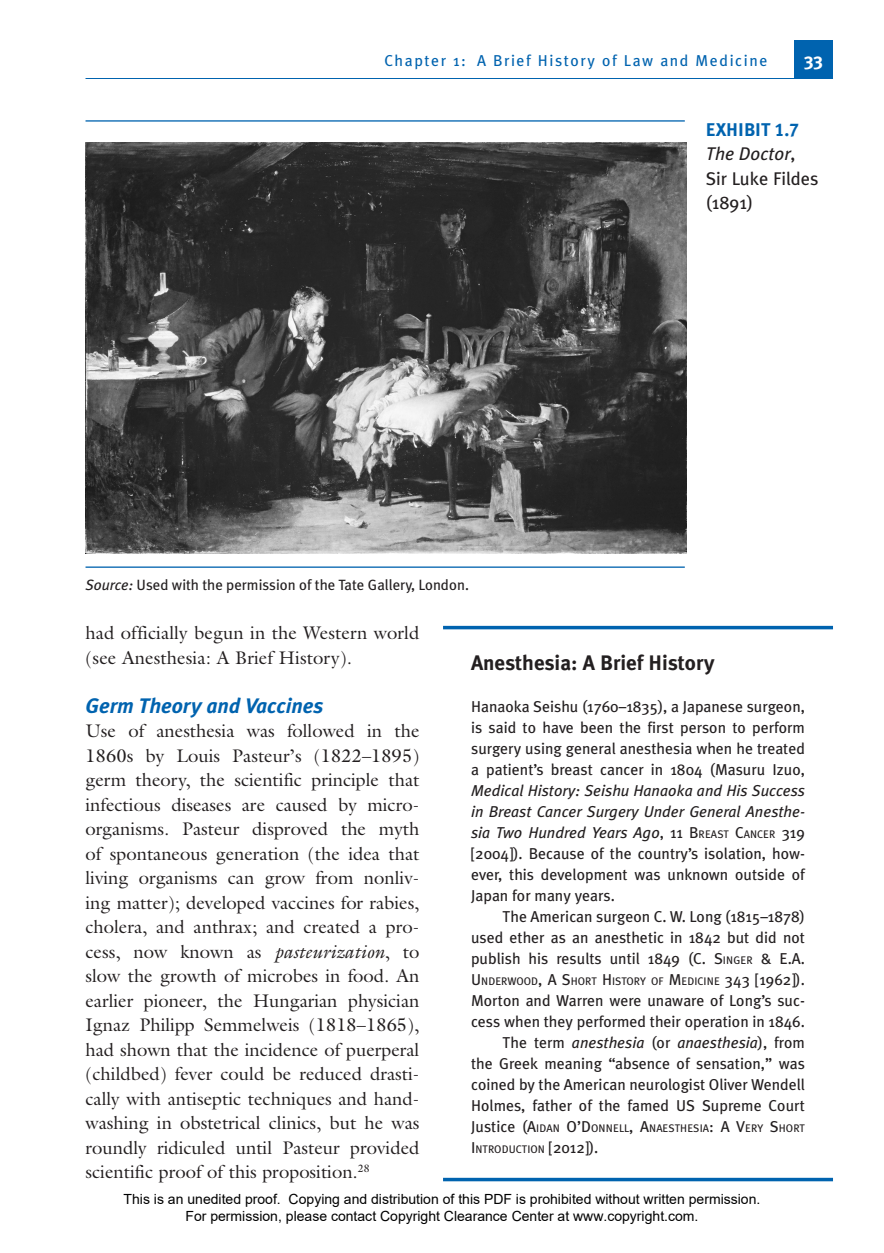
<style>
.page{position:relative;width:884px;height:1253px;background:#fff}
.page>*{position:absolute;margin:0;border:0;box-sizing:border-box;transform-origin:0 0}
.t1{font:700 21px "Meta Plus";color:#231f20}
.t2{font:italic 700 21px "Meta Plus";color:#0063af}
.t3{font:18.38px/24.5px "Galliard Std";letter-spacing:.005em;color:#231f20}
.t4{font:18.38px/24.5px "Meta Plus";color:#231f20}
.t5{font:700 18.38px "Meta Plus";color:#fff}
.t6{font:15.75px/21px "Meta Plus";color:#231f20;text-align:right}
.t7{font:italic 15.75px "Meta Plus";color:#231f20}
.t8{font:15.75px "Meta Plus";letter-spacing:.1em;color:#0063af}
.t9{font:14.88px "Meta Plus";color:#231f20}
.t10{font:14px/16.8px "Arial";color:#000;text-align:center}
.t11{font:11.03px/21px "Meta Plus";color:#231f20}
.s1{font-style:italic}
.s2{font-family:"Meta Plus Bold Caps";color:#0063af}
.s3{font-style:normal}
.s4{font-style:normal;font-size:11.03px}
.s5{font-style:inherit}
.s6{font-size:11.03px}
.s7{font-size:15.75px}
</style>
<div class="page">
<hr style="left:85px;top:78px;width:748px;height:1px;background:#0063af">
<div style="left:794px;top:40px;width:39px;height:38px;background:#0063af"></div>
<img style="left:85px;top:142px;width:601px;height:411px">
<hr style="left:85px;top:566px;width:600px;height:2px;background:#0063af">
<hr style="left:85px;top:120px;width:600px;height:2px;background:#0063af">
<hr style="left:443px;top:626px;width:390px;height:3px;background:#0063af">
<svg style="left:443px;top:1177px;width:390px;height:4px;background:#3382bf"></svg>
<p class="t8" style="left:384px;top:52px;width:384px">Chapter 1: A Brief History of Law and Medicine</p>
<p class="t5" style="left:804px;top:49px;width:20px">33</p>
<p class="t9" style="left:85px;top:576px;width:385px"><span class="s1">Source:</span> Used with the permission of the Tate Gallery, London.</p>
<p class="t4" style="left:706px;top:117px;width:114px"><span class="s2">EXHIBIT 1.7<br></span><span class="s1">The Doctor</span>,<br>Sir Luke Fildes (1891)</p>
<p class="t3" style="left:85px;top:620px;width:335px">had officially begun in the Western world (see Anesthesia: A Brief History).</p>
<p class="t2" style="left:85px;top:693px;width:239px">Germ Theory and Vaccines</p>
<p class="t3" style="left:85px;top:718px;width:335px;text-align:justify">Use of anesthesia was followed in the 1860s by Louis Pasteur’s (1822–1895) germ theory, the scientific principle that infectious diseases are caused by micro&shy;organisms. Pasteur disproved the myth of spontaneous generation (the idea that living organisms can grow from nonliv&shy;ing matter); developed vaccines for rabies, cholera, and anthrax; and created a pro&shy;cess, now known as <span class="s1">pasteurization</span>, to slow the growth of microbes in food. An earlier pioneer, the Hungarian physician Ignaz Philipp Semmelweis (1818–1865), had shown that the incidence of puerperal (childbed) fever could be reduced drasti&shy;cally with antiseptic techniques and hand&shy;washing in obstetrical clinics, but he was roundly ridiculed until Pasteur provided scientific proof of this proposition.<sup>28</sup></p>
<p class="t1" style="left:471px;top:651px;width:245px">Anesthesia: A Brief History</p>
<p class="t6" style="left:471px;top:696px;width:335px">Hanaoka Seishu (1760–1835), a Japanese surgeon,</p>
<p class="t6" style="left:471px;top:717px;width:335px">is said to have been the first person to perform</p>
<p class="t6" style="left:471px;top:738px;width:335px">surgery using general anesthesia when he treated</p>
<p class="t6" style="left:471px;top:759px;width:335px">a patient’s breast cancer in 1804 (Masuru Izuo,</p>
<p class="t7" style="left:471px;top:781px;width:335px">Medical History: Seishu Hanaoka and His Success</p>
<p class="t7" style="left:471px;top:802px;width:335px">in Breast Cancer Surgery Under General Anesthe-</p>
<p class="t7" style="left:471px;top:823px;width:335px">sia Two Hundred Years Ago<span class="s3">, 11</span> <span class="s3">B</span><span class="s4">REAST</span> <span class="s3">C</span><span class="s4">ANCER</span> <span class="s3">319</span></p>
<p class="t6" style="left:471px;top:843px;width:335px">[2004]). Because of the country’s isolation, how-</p>
<p class="t6" style="left:471px;top:864px;width:335px">ever, this development was unknown outside of</p>
<p class="t6" style="left:471px;top:885px;width:145px">Japan for many years.</p>
<p class="t6" style="left:502px;top:906px;width:304px">The American surgeon C. W. Long (1815–1878)</p>
<p class="t6" style="left:471px;top:927px;width:335px">used ether as an anesthetic in 1842 but did not</p>
<p class="t6" style="left:471px;top:948px;width:335px">publish his results until 1849 (<span class="s5">C. S</span><span class="s6">INGER</span> <span class="s5">&amp; E.A.</span></p>
<p class="t11" style="left:471px;top:971px;width:335px"><span class="s7">U</span>NDERWOOD<span class="s7">,</span> <span class="s7">A S</span>HORT <span class="s7">H</span> ISTORY OF <span class="s7">M</span>EDICINE <span class="s7">343 [1962]).</span></p>
<p class="t6" style="left:471px;top:990px;width:335px">Morton and Warren were unaware of Long’s suc&shy;cess when they performed their operation in 1846.<br>The term <span class="s1">anesthesia</span> (or <span class="s1">anaesthesia</span>), from<br>the Greek meaning “absence of sensation,” was coined by the American neurologist Oliver Wendell Holmes, father of the famed US Supreme Court</p>
<p class="t11" style="left:471px;top:1118px;width:335px"><span class="s7">Justice (</span><span class="s7">A</span>IDAN <span class="s7">O’D</span> ONNELL<span class="s7">,</span> <span class="s7">A</span>NAESTHESIA<span class="s7">: A V</span>ERY <span class="s7">S</span>HORT<br><span class="s7">I</span> NTRODUCTION <span class="s7">[2012]).</span></p>
<p class="t10" style="left:124px;top:1190px;width:638px">This is an unedited proof. Copying and distribution of this PDF is prohibited without written permission.<br>For permission, please contact Copyright Clearance Center at www.copyright.com.</p>
</div>
